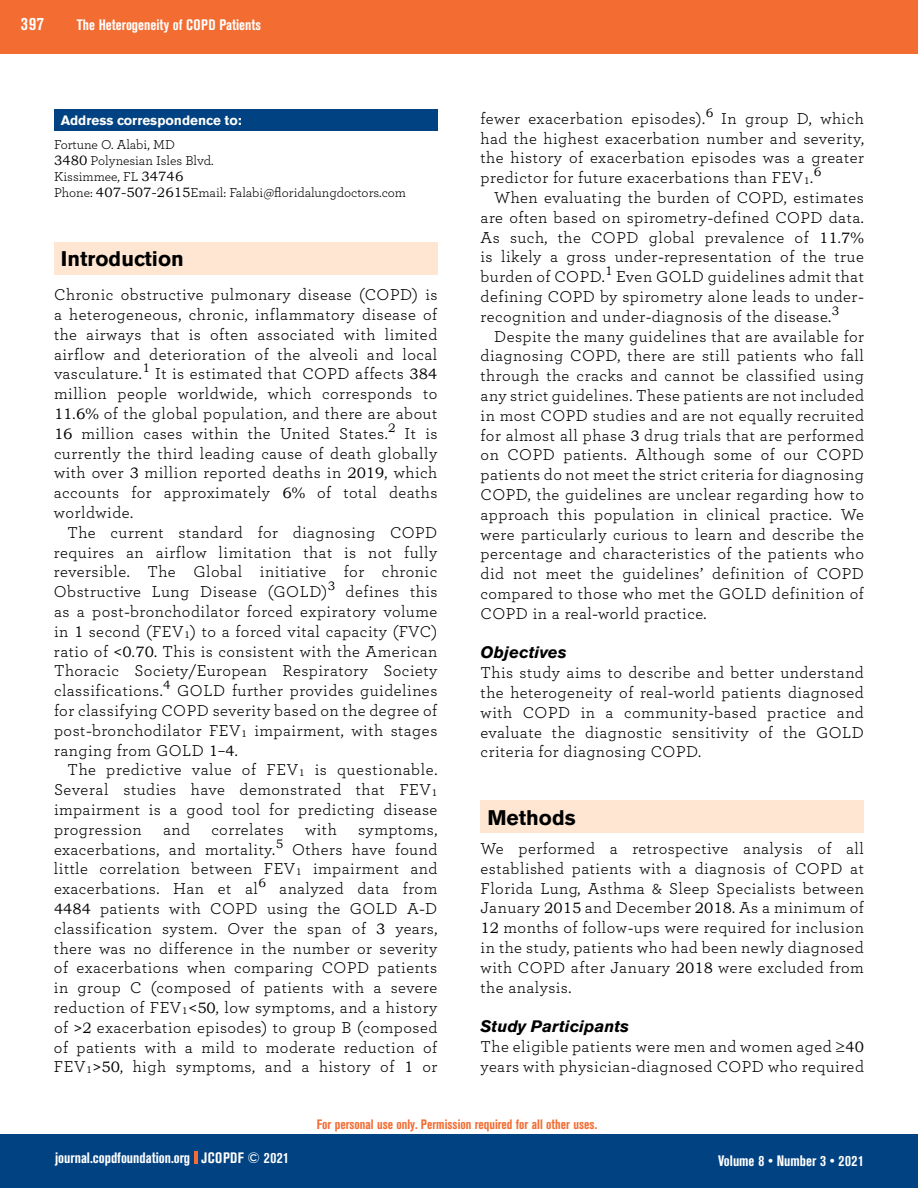
<style>
.page{position:relative;width:918px;height:1188px;background:#fff}
.page>*{position:absolute;margin:0;border:0;box-sizing:border-box;transform-origin:0 0}
.t1{font:700 21px "Akzidenz Grotesk BE";color:#000}
.t2{font:700 condensed 18px "Akzidenz Grotesk BE";color:#fff}
.t3{font:16.5px/19.8px "Breathe";letter-spacing:.03em;color:#000;text-align:justify}
.t4{font:italic 700 16.5px "Akzidenz Grotesk BQ";color:#000}
.t5{font:700 condensed 15px "Akzidenz Grotesk BE";color:#fff}
.t6{font:13.5px/16.2px "Breathe";color:#000}
.t7{font:700 condensed 13.5px "Akzidenz Grotesk BE";color:#f36c31}
.t8{font:700 13.5px "Akzidenz Grotesk BE";color:#fff}
.s1{font-family:"Bookman Old Style"}
.s2{font-family:"Bookman Old Style";font-size:15px}
.s3{font-family:"Bookman Old Style";font-size:9.6px}
</style>
<div class="page">
<div style="left:0;top:1134px;width:918px;height:54px;background:#004282"></div>
<div style="left:0;top:0;width:918px;height:54px;background:#f36c31"></div>
<svg style="left:194px;top:1152px;width:3px;height:12px"></svg>
<div style="left:54px;top:109px;width:383px;height:21px;background:#004282"></div>
<div style="left:54px;top:242px;width:383px;height:33px;background:#fee6d3"></div>
<div style="left:481px;top:801px;width:383px;height:32px;background:#fee6d3"></div>
<p class="t2" style="left:21px;top:13px;width:25px">397</p>
<p class="t5" style="left:77px;top:16px;width:186px">The Heterogeneity of COPD Patients</p>
<p class="t8" style="left:61px;top:112px;width:182px">Address correspondence to:</p>
<p class="t6" style="left:54px;top:135px;width:354px">Fortune O. Alabi, MD<br><span class="s1">3480</span> Polynesian Isles Blvd.<br>Kissimmee, FL <span class="s1">34746<br></span>Phone: <span class="s1">407-507-2615</span>Email: Falabi@floridalungdoctors.com</p>
<p class="t1" style="left:61px;top:247px;width:124px">Introduction</p>
<p class="t3" style="left:54px;top:284px;width:385px">Chronic obstructive pulmonary disease (COPD) is a heterogeneous, chronic, inflammatory disease of the airways that is often associated with limited airflow and deterioration of the alveoli and local vasculature.<sup>1</sup> It is estimated that COPD affects <span class="s2">384 </span>million people worldwide, which corresponds to <span class="s2">11</span>.<span class="s2">6%</span> of the global population, and there are about <span class="s2">16</span> million cases within the United States.<sup>2</sup> It is currently the third leading cause of death globally with over <span class="s2">3</span> million reported deaths in <span class="s2">2019</span>, which accounts for approximately <span class="s2">6%</span> of total deaths worldwide.</p>
<p class="t3" style="left:54px;top:522px;width:385px;text-indent:13px">The current standard for diagnosing COPD requires an airflow limitation that is not fully reversible. The Global initiative for chronic Obstructive Lung Disease (GOLD)<sup>3</sup> defines this as a post<span class="s2">-</span>bronchodilator forced expiratory volume in <span class="s2">1</span> second (FEV<span class="s3">1</span>) to a forced vital capacity (FVC) ratio of <span class="s2">&lt;0</span>.<span class="s2">70</span>. This is consistent with the American Thoracic Society/European Respiratory Society classifications.<sup>4</sup> GOLD further provides guidelines for classifying COPD severity based on the degree of post<span class="s2">-</span>bronchodilator FEV<span class="s3">1</span> impairment, with stages ranging from GOLD <span class="s2">1</span>–<span class="s2">4</span>.</p>
<p class="t3" style="left:54px;top:759px;width:385px;text-indent:13px">The predictive value of FEV<span class="s3">1</span> is questionable.<br>Several studies have demonstrated that FEV<span class="s3">1 </span>impairment is a good tool for predicting disease progression</p>
<p class="t3" style="left:163px;top:819px;width:29px">and</p>
<p class="t3" style="left:211px;top:819px;width:74px">correlates</p>
<p class="t3" style="left:305px;top:819px;width:33px">with</p>
<p class="t3" style="left:54px;top:819px;width:385px;text-indent:304px">symptoms, exacerbations, and mortality.<sup>5</sup> Others have found little correlation between FEV<span class="s3">1</span> impairment and exacerbations. Han et al<sup>6</sup> analyzed data from <span class="s2">4484</span> patients with COPD using the GOLD A<span class="s2">-</span>D classification system. Over the span of <span class="s2">3</span> years, there was no difference in the number or severity of exacerbations when comparing COPD patients in group C (composed of patients with a severe reduction of FEV<span class="s3">1</span><span class="s2">&lt;50</span>, low symptoms, and a history of <span class="s2">&gt;2</span> exacerbation episodes) to group B (composed of patients with a mild to moderate reduction of FEV<span class="s3">1</span><span class="s2">&gt;50</span>, high symptoms, and a history of <span class="s2">1</span> or</p>
<p class="t3" style="left:481px;top:108px;width:385px">fewer exacerbation episodes).<sup>6</sup> In group D, which had the highest exacerbation number and severity, the history of exacerbation episodes was a greater predictor for future exacerbations than FEV<span class="s3">1</span>.<sup>6</sup></p>
<p class="t3" style="left:481px;top:187px;width:385px;text-indent:14px">When evaluating the burden of COPD, estimates are often based on spirometry<span class="s2">-</span>defined COPD data.<br>As such, the COPD global prevalence of <span class="s2">11</span>.<span class="s2">7% </span>is likely a gross under<span class="s2">-</span>representation of the true burden of COPD.<sup>1</sup> Even GOLD guidelines admit that defining COPD by spirometry alone leads to under&shy;recognition and under<span class="s2">-</span>diagnosis of the disease.<sup>3</sup></p>
<p class="t3" style="left:481px;top:326px;width:385px;text-indent:14px">Despite the many guidelines that are available for diagnosing COPD, there are still patients who fall through the cracks and cannot be classified using any strict guidelines. These patients are not included in most COPD studies and are not equally recruited for almost all phase <span class="s2">3</span> drug trials that are performed on COPD patients. Although some of our COPD patients do not meet the strict criteria for diagnosing COPD, the guidelines are unclear regarding how to approach this population in clinical practice. We were particularly curious to learn and describe the percentage and characteristics of the patients who did not meet the guidelines’ definition of COPD compared to those who met the GOLD definition of COPD in a real<span class="s2">-</span>world practice.</p>
<p class="t4" style="left:481px;top:643px;width:88px">Objectives</p>
<p class="t3" style="left:481px;top:662px;width:385px">This study aims to describe and better understand the heterogeneity of real<span class="s2">-</span>world patients diagnosed with COPD in a community<span class="s2">-</span>based practice and evaluate the diagnostic sensitivity of the GOLD criteria for diagnosing COPD.</p>
<p class="t1" style="left:487px;top:805px;width:90px">Methods</p>
<p class="t3" style="left:481px;top:838px;width:385px">We performed a retrospective analysis of all established patients with a diagnosis of COPD at Florida Lung, Asthma &amp; Sleep Specialists between January <span class="s2">2015</span> and December <span class="s2">2018</span>. As a minimum of <span class="s2">12</span> months of follow<span class="s2">-</span>ups were required for inclusion in the study, patients who had been newly diagnosed with COPD after January <span class="s2">2018</span> were excluded from the analysis.</p>
<p class="t4" style="left:481px;top:1016px;width:150px">Study Participants</p>
<p class="t3" style="left:481px;top:1036px;width:385px">The eligible patients were men and women aged ≥<span class="s2">40 </span>years with physician<span class="s2">-</span>diagnosed COPD who required</p>
<p class="t7" style="left:317px;top:1117px;width:282px">For personal use only. Permission required for all other uses.</p>
<p class="t5" style="left:55px;top:1149px;width:236px">journal.copdfoundation.org JCOPDF © 2021</p>
<p class="t5" style="left:718px;top:1152px;width:147px">Volume 8 • Number 3 • 2021</p>
</div>
